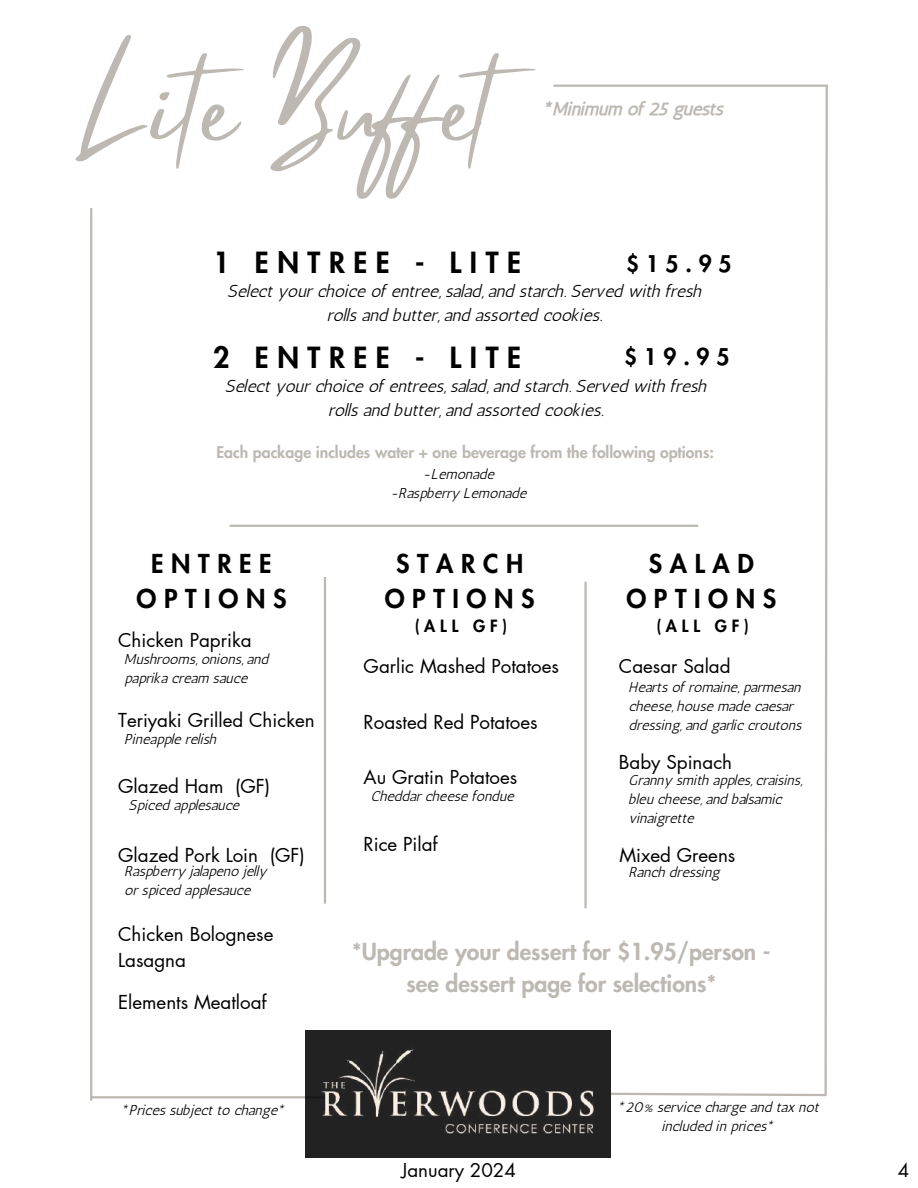
<style>
.page{position:relative;width:918px;height:1188px;background:#fff}
.page>*{position:absolute;margin:0;border:0;box-sizing:border-box;transform-origin:0 0}
.t1{font:110.1px "Mistrully";color:#bdb8b2}
.t2{font:800 28.5px "Futura LT Pro";letter-spacing:.3em;color:#000}
.t3{font:800 25.5px/34.8px "Futura LT Pro";letter-spacing:.3em;color:#000;text-align:center}
.t4{font:800 22.95px/31.8px "Futura LT Pro";color:#bdb8b2;text-align:center}
.t5{font:800 22.5px "Futura LT Pro";letter-spacing:.3em;color:#000}
.t6{font:18.75px/25.8px "Futura LT Pro";color:#000}
.t7{font:18.6px "Futura LT Pro";color:#000}
.t8{font:18px "CA Generated";color:#bdb8b2}
.t9{font:17.25px/23.7px "CA Generated";color:#000;text-align:center}
.t10{font:800 16.5px "Futura LT Pro";letter-spacing:.3em;color:#000}
.t11{font:800 15.75px "Futura LT Pro";color:#bdb8b2}
.t12{font:14.25px/19.2px "CA Generated";color:#000}
</style>
<div class="page">
<hr style="left:553px;top:85px;width:275px;height:2px;background:#bdb8b2">
<hr style="left:91px;top:1096px;width:233px;height:2px;background:#bdb8b2">
<hr style="left:90px;top:208px;width:2px;height:893px;background:#bdb8b2">
<svg style="left:609px;top:84px;width:219px;height:1013px"></svg>
<img style="left:306px;top:1030px;width:305px;height:127px">
<hr style="left:230px;top:525px;width:468px;height:2px;background:#bdb8b2">
<hr style="left:584px;top:582px;width:3px;height:326px;background:#bdb8b2">
<hr style="left:324px;top:577px;width:2px;height:327px;background:#bdb8b2">
<h1 class="t1" style="left:79px;top:19px;width:476px">Lite Buf et</h1>
<p class="t8" style="left:544px;top:98px;width:182px">*Minimum of 25 guests</p>
<h2 class="t2" style="left:213px;top:250px;width:309px">1 ENTREE - LITE</h2>
<h3 class="t5" style="left:626px;top:253px;width:107px">$15.95</h3>
<p class="t9" style="left:228px;top:279px;width:475px">Select your choice of entree, salad, and starch. Served with fresh rolls and butter, and assorted cookies.</p>
<h2 class="t2" style="left:213px;top:345px;width:309px">2 ENTREE - LITE</h2>
<h3 class="t5" style="left:624px;top:347px;width:107px">$19.95</h3>
<p class="t9" style="left:226px;top:374px;width:483px">Select your choice of entrees, salad, and starch. Served with fresh rolls and butter, and assorted cookies.</p>
<p class="t11" style="left:217px;top:445px;width:499px">Each package includes water + one beverage from the following options:</p>
<p class="t12" style="left:391px;top:464px;width:138px;text-align:center">-Lemonade -Raspberry Lemonade</p>
<h3 class="t3" style="left:136px;top:547px;width:151px">ENTREE<br>OPTIONS</h3>
<h3 class="t3" style="left:385px;top:547px;width:151px">STARCH<br>OPTIONS</h3>
<p class="t10" style="left:415px;top:619px;width:94px">(ALL GF)</p>
<h3 class="t6" style="left:118px;top:628px;width:135px">Chicken Paprika</h3>
<p class="t12" style="left:125px;top:650px;width:145px">Mushrooms, onions, and paprika cream sauce</p>
<h3 class="t6" style="left:364px;top:654px;width:197px">Garlic Mashed Potatoes</h3>
<h3 class="t6" style="left:364px;top:710px;width:176px">Roasted Red Potatoes</h3>
<h3 class="t6" style="left:118px;top:708px;width:198px">Teriyaki Grilled Chicken</h3>
<p class="t12" style="left:125px;top:730px;width:93px">Pineapple relish</p>
<h3 class="t6" style="left:118px;top:774px;width:153px">Glazed Ham (GF)</h3>
<p class="t12" style="left:130px;top:795px;width:112px">Spiced applesauce</p>
<h3 class="t6" style="left:118px;top:843px;width:188px">Glazed Pork Loin (GF)</h3>
<p class="t12" style="left:125px;top:861px;width:144px">Raspberry jalapeno jelly or spiced applesauce</p>
<h3 class="t6" style="left:364px;top:765px;width:155px">Au Gratin Potatoes</h3>
<p class="t12" style="left:372px;top:786px;width:144px">Cheddar cheese fondue</p>
<h3 class="t6" style="left:364px;top:832px;width:76px">Rice Pilaf</h3>
<h3 class="t3" style="left:626px;top:547px;width:151px">SALAD<br>OPTIONS</h3>
<p class="t10" style="left:656px;top:619px;width:94px">(ALL GF)</p>
<h3 class="t6" style="left:619px;top:654px;width:113px">Caesar Salad</h3>
<p class="t12" style="left:630px;top:677px;width:174px">Hearts of romaine, parmesan cheese, house made caesar dressing, and garlic croutons</p>
<h3 class="t6" style="left:619px;top:750px;width:115px">Baby Spinach</h3>
<p class="t12" style="left:630px;top:770px;width:174px">Granny smith apples, craisins, bleu cheese, and balsamic vinaigrette</p>
<h3 class="t6" style="left:619px;top:843px;width:118px">Mixed Greens</h3>
<p class="t12" style="left:630px;top:862px;width:92px">Ranch dressing</p>
<h3 class="t6" style="left:118px;top:922px;width:157px">Chicken Bolognese<br>Lasagna</h3>
<h3 class="t6" style="left:118px;top:990px;width:150px">Elements Meatloaf</h3>
<h3 class="t4" style="left:352px;top:937px;width:420px">*Upgrade your dessert for $1.95/person - see dessert page for selections*</h3>
<p class="t12" style="left:122px;top:1101px;width:166px">*Prices subject to change*</p>
<p class="t12" style="left:618px;top:1097px;width:203px;text-align:center">*20% service charge and tax not included in prices*</p>
<h3 class="t6" style="left:402px;top:1158px;width:116px">January 2024</h3>
<h3 class="t7" style="left:898px;top:1161px;width:13px">4</h3>
</div>
